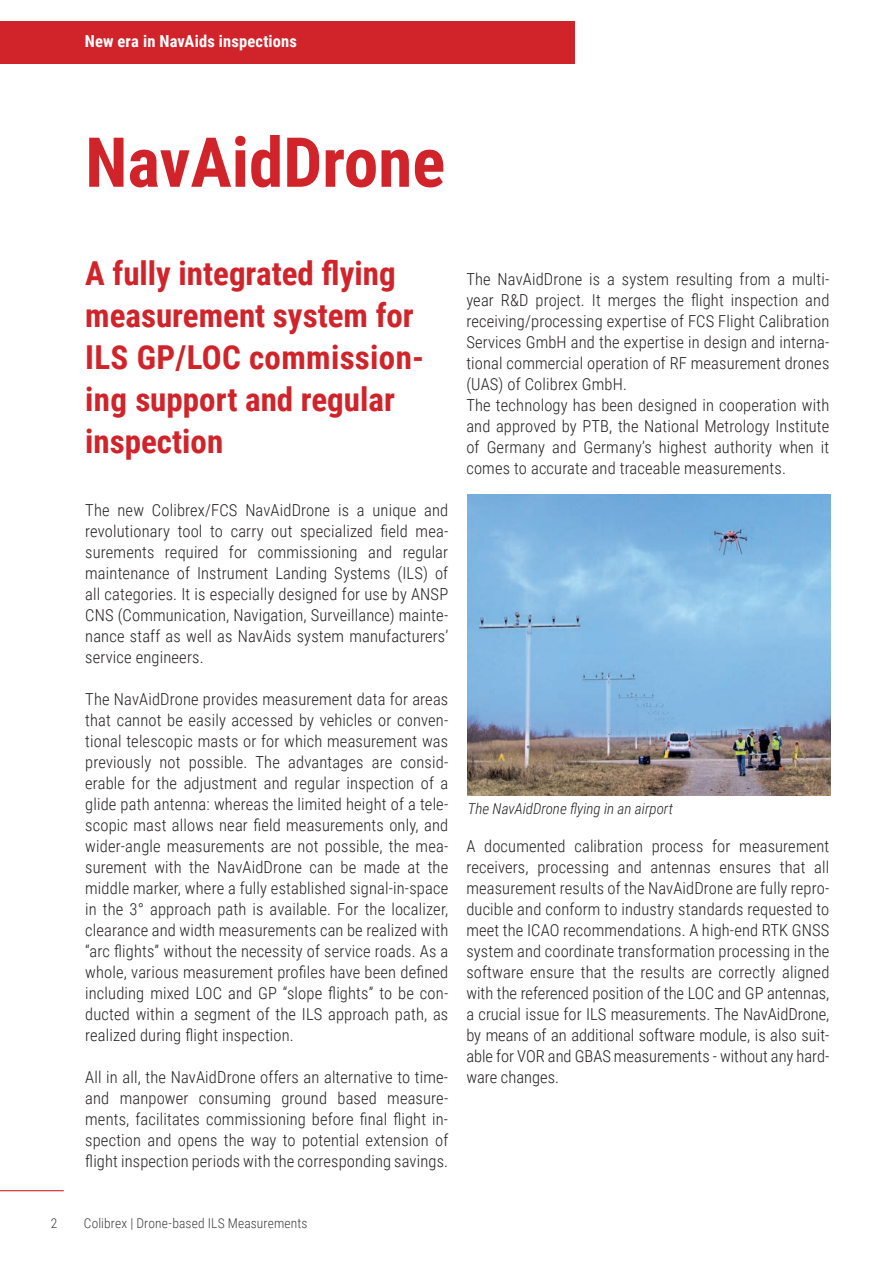
<style>
.page{position:relative;width:893px;height:1263px;background:#fff}
.page>*{position:absolute;margin:0;border:0;box-sizing:border-box;transform-origin:0 0}
.t1{font:700 69px "Roboto Condensed";color:#d1232a}
.t2{font:700 33px/42px "Roboto Condensed";color:#d1232a}
.t3{font:300 16.5px/21px "Roboto Condensed";letter-spacing:.01em;color:#231f20;text-align:justify}
.t4{font:700 16.5px "Roboto Condensed";letter-spacing:.01em;color:#fff}
.t5{font:italic 300 15px "Roboto Condensed";color:#231f20}
.t6{font:300 13.5px "Roboto Condensed";letter-spacing:.01em;color:#3e3e3f}
</style>
<div class="page">
<div style="left:0;top:21px;width:574px;height:43px;background:#d1232a"></div>
<hr style="left:0;top:1190px;width:64px;height:1px;background:#d1232a">
<img style="left:468px;top:495px;width:363px;height:300px">
<p class="t4" style="left:85px;top:30px;width:214px">New era in NavAids inspections</p>
<h1 class="t1" style="left:85px;top:114px;width:362px">NavAidDrone</h1>
<h2 class="t2" style="left:85px;top:251px;width:340px">A fully integrated flying measurement system for<br>ILS GP/LOC commission&shy;ing support and regular inspection</h2>
<p class="t3" style="left:85px;top:499px;width:365px">The new Colibrex/FCS NavAidDrone is a unique and revolutionary tool to carry out specialized field mea&shy;surements required for commissioning and regular maintenance of Instrument Landing Systems (ILS) of all categories. It is especially designed for use by ANSP CNS (Communication, Navigation, Surveillance) mainte&shy;nance staff as well as NavAids system manufacturers’ service engineers.</p>
<p class="t3" style="left:85px;top:688px;width:365px">The NavAidDrone provides measurement data for areas that cannot be easily accessed by vehicles or conven&shy;tional telescopic masts or for which measurement was previously not possible. The advantages are consid&shy;erable for the adjustment and regular inspection of a glide path antenna: whereas the limited height of a tele&shy;scopic mast allows near field measurements only, and wider-angle measurements are not possible, the mea&shy;surement with the NavAidDrone can be made at the middle marker, where a fully established signal-in-space in the 3° approach path is available. For the localizer, clearance and width measurements can be realized with “arc flights” without the necessity of service roads. As a whole, various measurement profiles have been defined including mixed LOC and GP “slope flights” to be con&shy;ducted within a segment of the ILS approach path, as realized during flight inspection.</p>
<p class="t3" style="left:85px;top:1066px;width:365px">All in all, the NavAidDrone offers an alternative to time&shy;and manpower consuming ground based measure&shy;ments, facilitates commissioning before final flight in&shy;spection and opens the way to potential extension of flight inspection periods with the corresponding savings.</p>
<p class="t3" style="left:466px;top:268px;width:365px;text-align:left">The NavAidDrone is a system resulting from a multi&shy;year R&amp;D project. It merges the flight inspection and receiving/processing expertise of FCS Flight Calibration Services GmbH and the expertise in design and interna&shy;tional commercial operation of RF measurement drones (UAS) of Colibrex GmbH.<br>The technology has been designed in cooperation with and approved by PTB, the National Metrology Institute of Germany and Germany’s highest authority when it comes to accurate and traceable measurements.</p>
<p class="t5" style="left:468px;top:798px;width:207px">The NavAidDrone flying in an airport</p>
<p class="t3" style="left:466px;top:835px;width:365px">A documented calibration process for measurement receivers, processing and antennas ensures that all measurement results of the NavAidDrone are fully repro&shy;ducible and conform to industry standards requested to meet the ICAO recommendations. A high-end RTK GNSS system and coordinate transformation processing in the software ensure that the results are correctly aligned with the referenced position of the LOC and GP antennas, a crucial issue for ILS measurements. The NavAidDrone, by means of an additional software module, is also suit&shy;able for VOR and GBAS measurements - without any hard&shy;ware changes.</p>
<p class="t6" style="left:51px;top:1214px;width:8px">2</p>
<p class="t6" style="left:84px;top:1214px;width:225px">Colibrex | Drone-based ILS Measurements</p>
</div>
